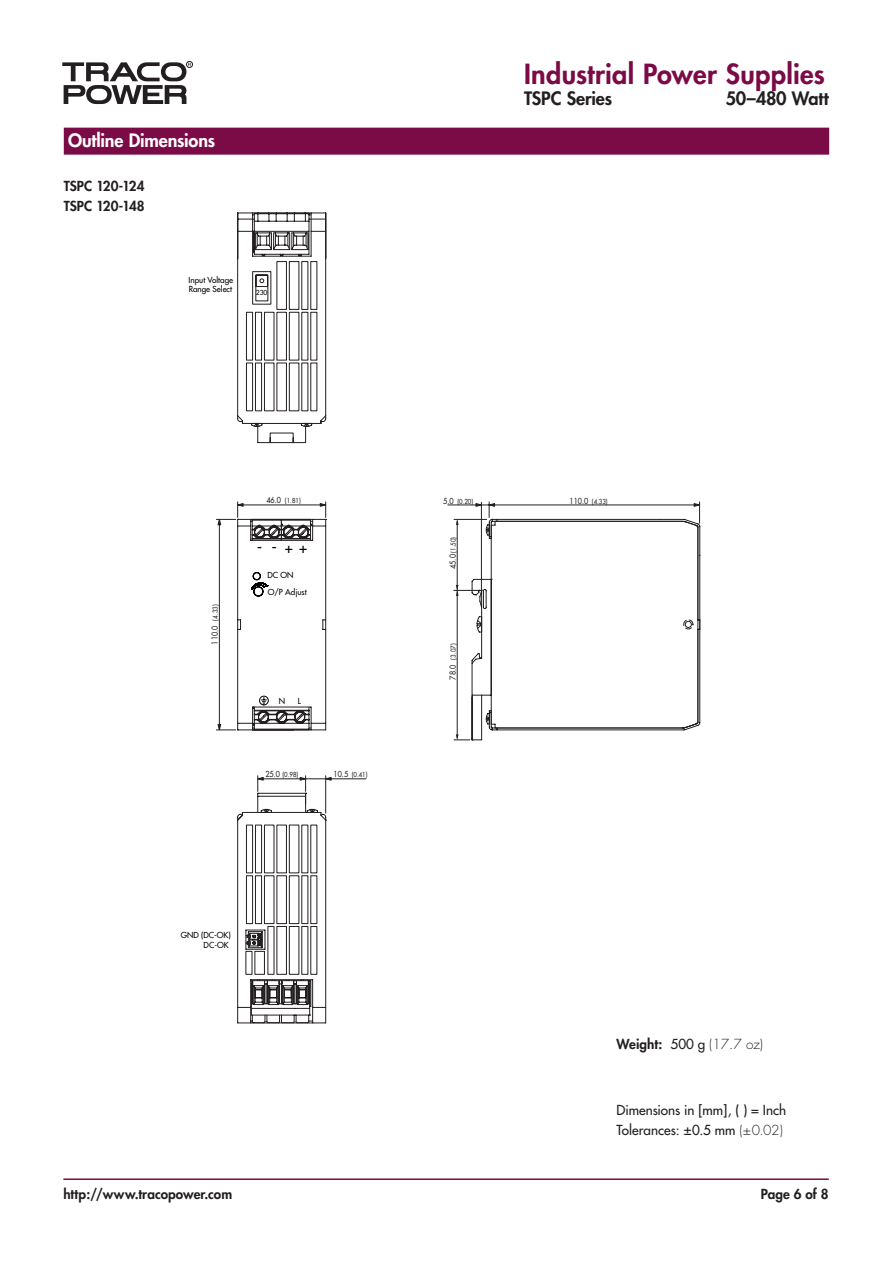
<style>
.page{position:relative;width:893px;height:1263px;background:#fff}
.page>*{position:absolute;margin:0;border:0;box-sizing:border-box;transform-origin:0 0}
.t1{font:800 27px "Futura";letter-spacing:.01em;color:#7b0b46}
.t2{font:800 18px "Futura";letter-spacing:-.01em;color:#231f20}
.t3{font:800 18px "Futura";letter-spacing:-.01em;color:#fff}
.t4{font:16.95px "Futura";color:#000}
.t5{font:800 13.5px/20.2px "Futura";letter-spacing:.005em;color:#231f20}
.t6{font:13.5px/20.2px "Futura";color:#231f20}
.t7{font:300 13.5px "Futura";color:#231f20}
.t8{font:8.1px/9.6px "Futura";color:#000}
.t9{font:6.75px "Futura";color:#231f20;scale:.9 1}
.t10{font:6.75px "Futura";color:#000}
.s1{font-size:8.1px}
.s2{font-size:14.1px}
.s3{font-weight:800}
.s4{font-weight:400}
.s5{font-weight:300}
</style>
<div class="page">
<div style="left:186px;top:61px;width:7px;height:7px;border:1px solid #231f20;border-radius:50%"></div>
<svg style="left:62px;top:62px;width:129px;height:42px"></svg>
<hr style="left:63px;top:1178px;width:766px;height:2px;background:#7b0b46">
<div style="left:64px;top:128px;width:765px;height:27px;background:#7b0b46"></div>
<hr style="left:448px;top:505px;width:248px;height:1px;background:#231f20">
<svg style="left:453px;top:502px;width:247px;height:239px"></svg>
<hr style="left:258px;top:778px;width:108px;height:1px;background:#231f20">
<svg style="left:216px;top:231px;width:115px;height:792px"></svg>
<h2 class="t3" style="left:68px;top:129px;width:149px">Outline Dimensions</h2>
<h3 class="t5" style="left:64px;top:176px;width:82px">TSPC 120-124<br>TSPC 120-148</h3>
<p class="t8" style="left:189px;top:275px;width:46px">Input Voltage<br>Range Select</p>
<p class="t10" style="left:256px;top:288px;width:13px">230</p>
<h1 class="t1" style="left:524px;top:57px;width:302px">Industrial Power Supplies</h1>
<h2 class="t2" style="left:524px;top:87px;width:90px">TSPC Series</h2>
<h2 class="t2" style="left:726px;top:87px;width:104px">50–480 Watt</h2>
<p class="t9" style="left:211px;top:644px;width:46px;rotate:-90deg"><span class="s1">110.0</span> (4.33)</p>
<p class="t9" style="left:266px;top:497px;width:40px"><span class="s1">46.0</span> (1.81)</p>
<h3 class="t4" style="left:257px;top:536px;width:52px">--<span class="s2">++</span></h3>
<p class="t8" style="left:267px;top:570px;width:28px">DC ON</p>
<p class="t8" style="left:268px;top:587px;width:40px">O/P Adjust</p>
<p class="t8" style="left:279px;top:696px;width:8px">N</p>
<p class="t8" style="left:298px;top:696px;width:5px">L</p>
<p class="t9" style="left:265px;top:771px;width:38px"><span class="s1">25.0</span> (0.98)</p>
<p class="t9" style="left:334px;top:771px;width:39px"><span class="s1">10.5</span> (0.41)</p>
<p class="t8" style="left:181px;top:931px;width:52px">GND (DC-OK)</p>
<p class="t8" style="left:204px;top:940px;width:26px">DC-OK</p>
<p class="t9" style="left:443px;top:497px;width:35px"><span class="s1">5.0</span> (0.20)</p>
<p class="t9" style="left:569px;top:497px;width:44px"><span class="s1">110.0</span> (4.33)</p>
<p class="t9" style="left:449px;top:569px;width:37px;rotate:-90deg"><span class="s1">45.0</span> (1.50)</p>
<p class="t9" style="left:449px;top:680px;width:42px;rotate:-90deg"><span class="s1">78.0</span> (3.07)</p>
<h3 class="t7" style="left:617px;top:1035px;width:148px"><span class="s3">Weight:</span> <span class="s4">500 g</span> (17.7 oz)</h3>
<h3 class="t6" style="left:617px;top:1100px;width:171px">Dimensions in [mm], ( ) = Inch<br>Tolerances: ±0.5 mm <span class="s5">(±0.02)</span></h3>
<h3 class="t5" style="left:63px;top:1184px;width:170px">http://www.tracopower.com</h3>
<h3 class="t5" style="left:761px;top:1184px;width:69px">Page 6 of 8</h3>
</div>
